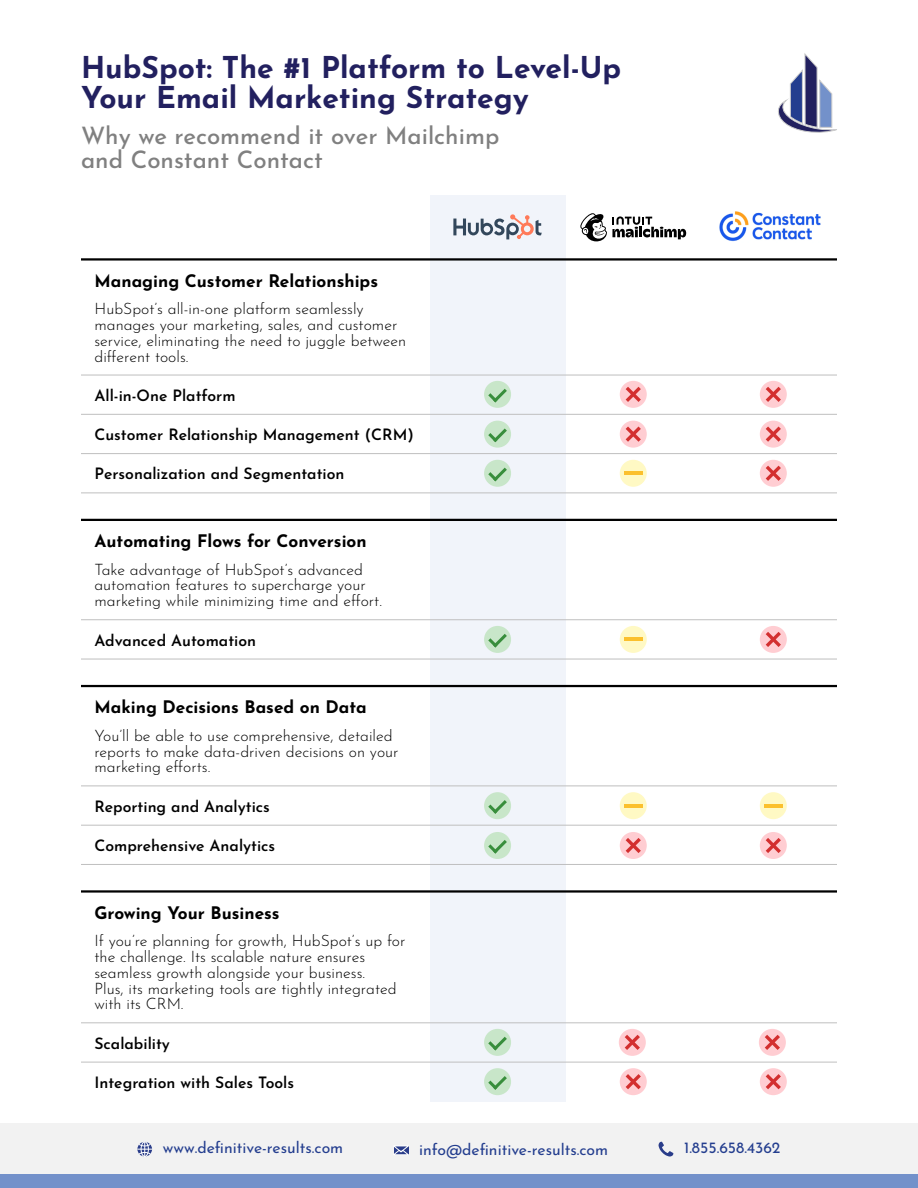
<style>
.page{position:relative;width:918px;height:1188px;background:#fff}
.page>*{position:absolute;margin:0;border:0;box-sizing:border-box;transform-origin:0 0}
.t1{font:700 30px/30px "Josefin Sans";color:#22205f}
.t2{font:500 24px/24px "Josefin Sans";color:#808080}
.t3{font:700 17.25px "Josefin Sans";color:#000}
.t4{font:300 15.75px/15.8px "Josefin Sans";color:#000}
.t5{font:600 15.75px "Josefin Sans";color:#000}
.t6{font:15.75px "Josefin Sans";color:#243e8f}
</style>
<div class="page">
<div style="left:0;top:1123px;width:918px;height:51px;background:#f2f2f2"></div>
<div style="left:0;top:1174px;width:918px;height:14px;background:#7391ca"></div>
<div style="left:430px;top:195px;width:135px;height:906px;background:#f1f4fa"></div>
<hr style="left:81px;top:258px;width:756px;height:3px;background:#000">
<hr style="left:81px;top:519px;width:756px;height:2px;background:#000">
<hr style="left:81px;top:685px;width:756px;height:2px;background:#000">
<hr style="left:81px;top:890px;width:756px;height:3px;background:#000">
<hr style="left:81px;top:375px;width:756px;height:1px;background:#bfbfbf">
<hr style="left:81px;top:414px;width:756px;height:1px;background:#bfbfbf">
<hr style="left:81px;top:453px;width:756px;height:1px;background:#bfbfbf">
<hr style="left:81px;top:493px;width:756px;height:1px;background:#bfbfbf">
<hr style="left:81px;top:619px;width:756px;height:1px;background:#bfbfbf">
<hr style="left:81px;top:659px;width:756px;height:1px;background:#bfbfbf">
<hr style="left:81px;top:786px;width:756px;height:1px;background:#bfbfbf">
<hr style="left:81px;top:825px;width:756px;height:1px;background:#bfbfbf">
<hr style="left:81px;top:864px;width:756px;height:1px;background:#bfbfbf">
<hr style="left:81px;top:1022px;width:756px;height:1px;background:#bfbfbf">
<hr style="left:81px;top:1062px;width:756px;height:1px;background:#bfbfbf">
<img style="left:719px;top:211px;width:102px;height:31px">
<svg style="left:453px;top:214px;width:89px;height:25px"></svg>
<svg style="left:580px;top:213px;width:106px;height:29px"></svg>
<svg style="left:778px;top:53px;width:59px;height:80px"></svg>
<div style="left:484px;top:381px;width:27px;height:27px;background:#c8e6c9;border-radius:50%"></div>
<svg style="left:488px;top:389px;width:19px;height:13px"></svg>
<div style="left:484px;top:1068px;width:27px;height:27px;background:#c8e6c9;border-radius:50%"></div>
<svg style="left:488px;top:1076px;width:19px;height:14px"></svg>
<div style="left:484px;top:1029px;width:27px;height:27px;background:#c8e6c9;border-radius:50%"></div>
<svg style="left:488px;top:1037px;width:19px;height:13px"></svg>
<div style="left:484px;top:832px;width:27px;height:27px;background:#c8e6c9;border-radius:50%"></div>
<svg style="left:488px;top:840px;width:19px;height:14px"></svg>
<div style="left:484px;top:792px;width:27px;height:27px;background:#c8e6c9;border-radius:50%"></div>
<svg style="left:488px;top:800px;width:19px;height:14px"></svg>
<div style="left:484px;top:626px;width:27px;height:27px;background:#c8e6c9;border-radius:50%"></div>
<svg style="left:488px;top:634px;width:19px;height:14px"></svg>
<div style="left:484px;top:460px;width:27px;height:27px;background:#c8e6c9;border-radius:50%"></div>
<svg style="left:488px;top:468px;width:19px;height:13px"></svg>
<div style="left:484px;top:421px;width:27px;height:27px;background:#c8e6c9;border-radius:50%"></div>
<svg style="left:488px;top:429px;width:19px;height:13px"></svg>
<div style="left:760px;top:460px;width:27px;height:27px;background:#ffcdd2;border-radius:50%"></div>
<svg style="left:766px;top:466px;width:15px;height:15px"></svg>
<div style="left:620px;top:421px;width:27px;height:27px;background:#ffcdd2;border-radius:50%"></div>
<svg style="left:626px;top:427px;width:15px;height:15px"></svg>
<div style="left:620px;top:381px;width:27px;height:27px;background:#ffcdd2;border-radius:50%"></div>
<svg style="left:626px;top:387px;width:15px;height:15px"></svg>
<div style="left:760px;top:421px;width:27px;height:27px;background:#ffcdd2;border-radius:50%"></div>
<svg style="left:766px;top:427px;width:15px;height:15px"></svg>
<div style="left:760px;top:381px;width:27px;height:27px;background:#ffcdd2;border-radius:50%"></div>
<svg style="left:766px;top:387px;width:15px;height:15px"></svg>
<div style="left:620px;top:626px;width:27px;height:27px;background:#fff9c4;border-radius:50%"></div>
<hr style="left:624px;top:638px;width:18px;height:3px;background:#fbc02d">
<div style="left:760px;top:626px;width:27px;height:27px;background:#ffcdd2;border-radius:50%"></div>
<svg style="left:766px;top:632px;width:15px;height:15px"></svg>
<div style="left:620px;top:792px;width:27px;height:27px;background:#fff9c4;border-radius:50%"></div>
<hr style="left:624px;top:804px;width:18px;height:3px;background:#fbc02d">
<div style="left:760px;top:792px;width:27px;height:27px;background:#fff9c4;border-radius:50%"></div>
<hr style="left:764px;top:804px;width:18px;height:3px;background:#fbc02d">
<div style="left:620px;top:832px;width:27px;height:27px;background:#ffcdd2;border-radius:50%"></div>
<svg style="left:626px;top:838px;width:15px;height:15px"></svg>
<div style="left:760px;top:832px;width:27px;height:27px;background:#ffcdd2;border-radius:50%"></div>
<svg style="left:766px;top:838px;width:15px;height:15px"></svg>
<div style="left:619px;top:1029px;width:27px;height:27px;background:#ffcdd2;border-radius:50%"></div>
<svg style="left:625px;top:1035px;width:15px;height:15px"></svg>
<div style="left:759px;top:1029px;width:27px;height:27px;background:#ffcdd2;border-radius:50%"></div>
<svg style="left:765px;top:1035px;width:15px;height:15px"></svg>
<div style="left:620px;top:1068px;width:27px;height:27px;background:#ffcdd2;border-radius:50%"></div>
<svg style="left:626px;top:1074px;width:15px;height:15px"></svg>
<div style="left:760px;top:1068px;width:27px;height:27px;background:#ffcdd2;border-radius:50%"></div>
<svg style="left:766px;top:1074px;width:15px;height:15px"></svg>
<div style="left:620px;top:460px;width:27px;height:27px;background:#fff9c4;border-radius:50%"></div>
<hr style="left:624px;top:472px;width:18px;height:3px;background:#fbc02d">
<div style="left:141px;top:1142px;width:8px;height:15px;border:1px solid #fff;border-radius:50%"></div>
<svg style="left:137px;top:1142px;width:15px;height:14px"></svg>
<svg style="left:394px;top:1146px;width:15px;height:9px"></svg>
<svg style="left:659px;top:1142px;width:14px;height:15px"></svg>
<h1 class="t1" style="left:81px;top:55px;width:542px">HubSpot: The #1 Platform to Level-Up<br>Your Email Marketing Strategy</h1>
<h2 class="t2" style="left:81px;top:126px;width:420px">Why we recommend it over Mailchimp and Constant Contact</h2>
<p class="t3" style="left:94px;top:274px;width:285px">Managing Customer Relationships</p>
<p class="t4" style="left:94px;top:302px;width:313px">HubSpot’s all-in-one platform seamlessly manages your marketing, sales, and customer service, eliminating the need to juggle between different tools.</p>
<p class="t5" style="left:94px;top:389px;width:143px">All-in-One Platform</p>
<p class="t5" style="left:94px;top:428px;width:321px">Customer Relationship Management (CRM)</p>
<p class="t5" style="left:94px;top:468px;width:251px">Personalization and Segmentation</p>
<p class="t3" style="left:94px;top:534px;width:274px">Automating Flows for Conversion</p>
<p class="t4" style="left:94px;top:563px;width:289px">Take advantage of HubSpot’s advanced automation features to supercharge your marketing while minimizing time and effort.</p>
<p class="t5" style="left:94px;top:634px;width:163px">Advanced Automation</p>
<p class="t3" style="left:94px;top:700px;width:274px">Making Decisions Based on Data</p>
<p class="t4" style="left:94px;top:729px;width:306px">You’ll be able to use comprehensive, detailed reports to make data-driven decisions on your marketing efforts.</p>
<p class="t5" style="left:94px;top:800px;width:177px">Reporting and Analytics</p>
<p class="t5" style="left:94px;top:839px;width:182px">Comprehensive Analytics</p>
<p class="t3" style="left:94px;top:906px;width:187px">Growing Your Business</p>
<p class="t4" style="left:94px;top:935px;width:312px">If you’re planning for growth, HubSpot’s up for the challenge. Its scalable nature ensures seamless growth alongside your business.<br>Plus, its marketing tools are tightly integrated with its CRM.</p>
<p class="t5" style="left:94px;top:1037px;width:77px">Scalability</p>
<p class="t5" style="left:94px;top:1076px;width:201px">Integration with Sales Tools</p>
<p class="t6" style="left:163px;top:1142px;width:182px">www.definitive-results.com</p>
<p class="t6" style="left:419px;top:1143px;width:191px">info@definitive-results.com</p>
<p class="t6" style="left:684px;top:1142px;width:98px">1.855.658.4362</p>
</div>
